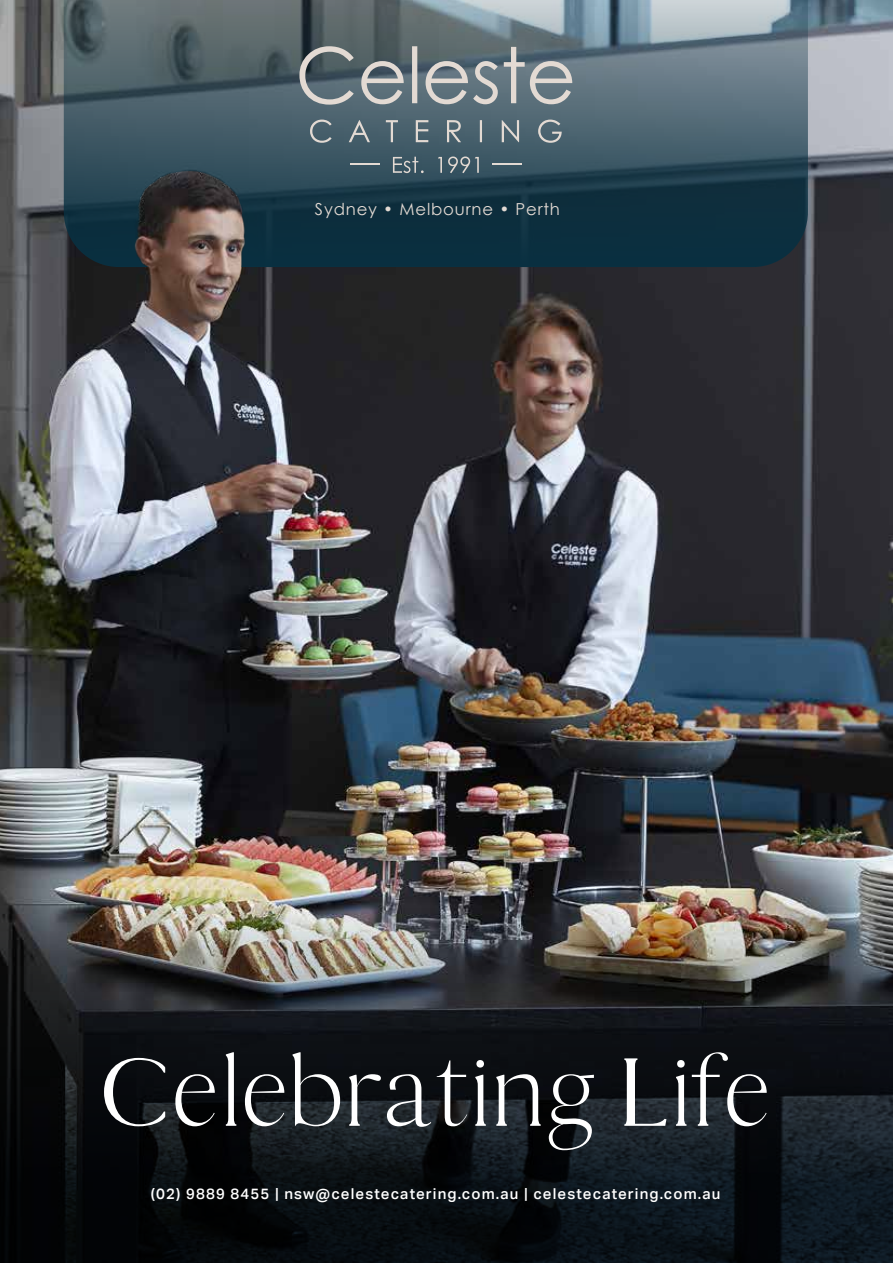
<style>
.page{position:relative;width:893px;height:1263px;background:#fff}
.page>*{position:absolute;margin:0;border:0;box-sizing:border-box;transform-origin:0 0}
.t1{font:104.55px "Thomas Mag";color:#fff}
.t2{font:16.5px "Century Gothic";letter-spacing:.05em;color:#e3dad3}
.t3{font:500 15px "Aktiv Grotesk";letter-spacing:.075em;color:#fff}
</style>
<div class="page">
<img style="left:0;top:0;width:893px;height:908px">
<svg style="left:0;top:908px;width:893px;height:355px;background:#222427"></svg>
<svg style="left:387px;top:0;width:421px;height:267px;background:#425c69"></svg>
<svg style="left:387px;top:46px;width:185px;height:59px;background:#7c888d"></svg>
<svg style="left:387px;top:120px;width:175px;height:23px;background:#62757e"></svg>
<svg style="left:393px;top:156px;width:86px;height:17px"></svg>
<hr style="left:492px;top:163px;width:30px;height:2px;background:#e3dad3">
<img style="left:0;top:0;width:387px;height:395px">
<p class="t2" style="left:315px;top:198px;width:247px">Sydney • Melbourne • Perth</p>
<h1 class="t1" style="left:99px;top:1033px;width:675px">Celebrating Life</h1>
<p class="t3" style="left:151px;top:1185px;width:571px">(02) 9889 8455 | nsw@celestecatering.com.au | celestecatering.com.au</p>
</div>
